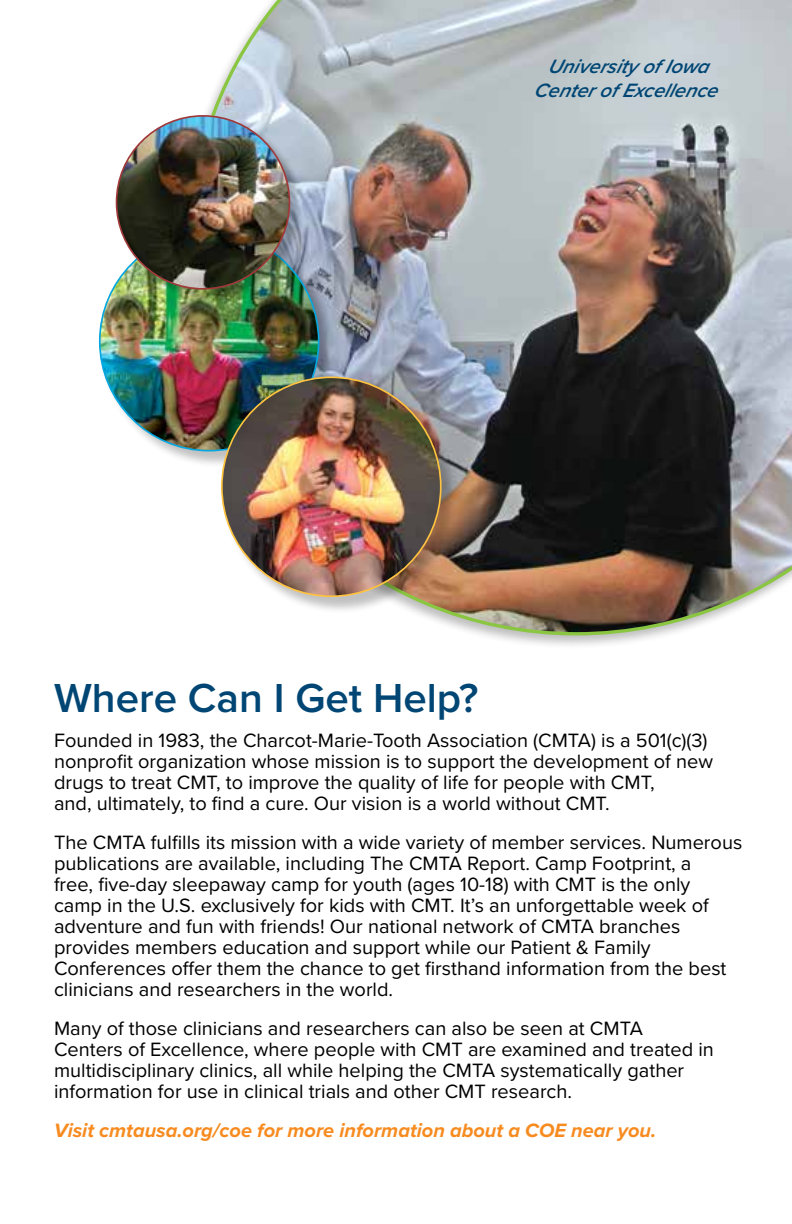
<style>
.page{position:relative;width:792px;height:1224px;background:#fff}
.page>*{position:absolute;margin:0;border:0;box-sizing:border-box;transform-origin:0 0}
.t1{font:600 42px "Proxima Nova";color:#004674}
.t2{font:20px/21px "Proxima Nova";color:#000}
.t3{font:italic 700 20px "Proxima Nova";color:#f78b1f}
.t4{font:italic 600 20px/24px "Proxima Nova";color:#004674;text-align:center}
</style>
<div class="page">
<div style="left:176px;top:0;width:616px;height:649px;background:#000;opacity:.26"></div>
<img style="left:188px;top:0;width:604px;height:635px">
<div style="left:100px;top:232px;width:237px;height:237px;background:#000;opacity:.25"></div>
<img style="left:100px;top:232px;width:219px;height:219px;border-radius:109px">
<div style="left:222px;top:377px;width:237px;height:237px;background:#000;opacity:.25"></div>
<img style="left:222px;top:377px;width:219px;height:219px;border-radius:109px">
<div style="left:117px;top:117px;width:187px;height:186px;background:#000;opacity:.25"></div>
<img style="left:117px;top:116px;width:172px;height:173px;border-radius:86px">
<p class="t4" style="left:534px;top:56px;width:190px">University of Iowa<br>Centerof Excellence</p>
<h1 class="t1" style="left:54px;top:680px;width:426px">Where Can I Get Help?</h1>
<p class="t2" style="left:54px;top:731px;width:661px">Founded in 1983, the Charcot-Marie-Tooth Association (CMTA) is a 501(c)(3) nonprofit organization whose mission is to support the development of new drugs to treat CMT, to improve the quality of life for people with CMT,<br>and, ultimately, to find a cure. Our vision is a world without CMT.</p>
<p class="t2" style="left:54px;top:833px;width:690px">The CMTA fulfills its mission with a wide variety of member services. Numerous publications are available, including The CMTA Report. Camp Footprint, a<br>free, five-day sleepaway camp for youth (ages 10-18) with CMT is the only camp in the U.S. exclusively for kids with CMT. It’s an unforgettable week of adventure and fun with friends! Our national network of CMTA branches provides members education and support while our Patient &amp; Family Conferences offer them the chance to get firsthand information from the best clinicians and researchers in the world.</p>
<p class="t2" style="left:54px;top:1019px;width:661px">Many of those clinicians and researchers can also be seen at CMTA Centers of Excellence, where people with CMT are examined and treated in multidisciplinary clinics, all while helping the CMTA systematically gather information for use in clinical trials and other CMT research.</p>
<p class="t3" style="left:54px;top:1122px;width:604px">Visit cmtausa.org/coe for more information about a COE near you.</p>
</div>
